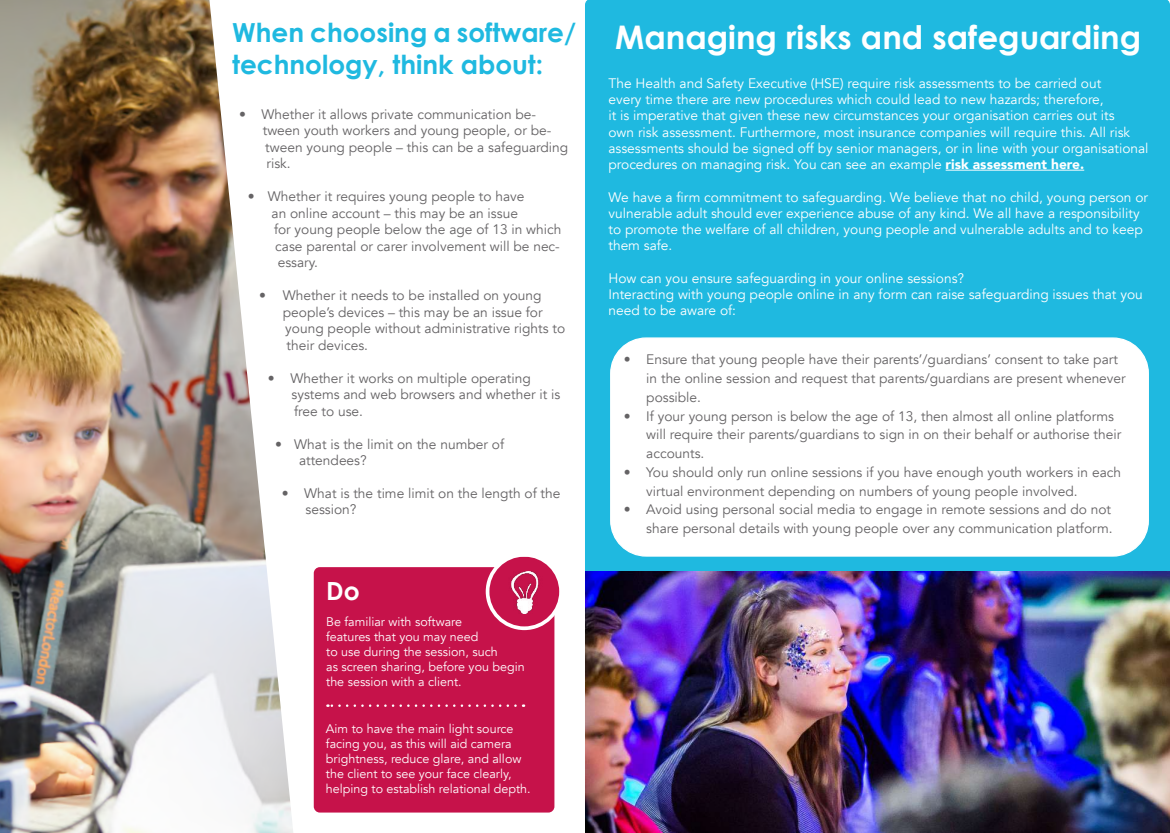
<style>
.page{position:relative;width:1170px;height:833px;background:#fff}
.page>*{position:absolute;margin:0;border:0;box-sizing:border-box;transform-origin:0 0}
.t1{font:700 32.5px "Century Gothic";color:#fff}
.t2{font:700 26.25px/31.5px "Century Gothic";color:#1fb9e0}
.t3{font:700 25px "Century Gothic";color:#fff}
.t4{font:13.75px/16.5px "Avenir";color:#656365}
.t5{font:13.75px/16.2px "Avenir";color:#fff}
.t6{font:12.5px/15px "Avenir";color:#fff}
.t7{font:700 12.5px "Century Gothic";color:#fff}
.s1{font-weight:900}
</style>
<div class="page">
<div style="left:585px;top:0;width:584px;height:571px;background:#1fb9e0"></div>
<img style="left:0;top:0;width:293px;height:833px">
<hr style="left:945px;top:170px;width:139px;height:1px;background:#fff">
<div style="left:314px;top:567px;width:240px;height:245px;background:#c6124a;border-radius:6px"></div>
<svg style="left:485px;top:553px;width:78px;height:77px"></svg>
<div style="left:489px;top:556px;width:70px;height:70px;background:#c6124a;border-radius:50%"></div>
<img style="left:511px;top:571px;width:28px;height:42px">
<svg style="left:327px;top:704px;width:188px;height:3px"></svg>
<div style="left:610px;top:338px;width:538px;height:218px;background:#fff;border-radius:35px"></div>
<div style="left:610px;top:337px;width:538px;height:219px;border:1px solid #fff;border-radius:35px"></div>
<img style="left:585px;top:571px;width:584px;height:262px">
<svg style="left:236px;top:103px;width:304px;height:454px"></svg>
<svg style="left:280px;top:482px;width:260px;height:72px"></svg>
<h2 class="t2" style="left:232px;top:16px;width:345px">When choosing a software/ technology, think about:</h2>
<h1 class="t1" style="left:615px;top:12px;width:527px">Managing risks and safeguarding</h1>
<p class="t5" style="left:608px;top:75px;width:541px">The Health and Safety Executive (HSE) require risk assessments to be carried out<br>every time there are new procedures which could lead to new hazards; therefore,<br>it is imperative that given these new circumstances your organisation carries out its<br>own risk assessment. Furthermore, most insurance companies will require this. All risk assessments should be signed off by senior managers, or in line with your organisational procedures on managing risk. You can see an example <span class="s1">risk assessment here.</span></p>
<p class="t5" style="left:608px;top:189px;width:541px">We have a firm commitment to safeguarding. We believe that no child, young person or vulnerable adult should ever experience abuse of any kind. We all have a responsibility to promote the welfare of all children, young people and vulnerable adults and to keep them safe.</p>
<p class="t5" style="left:608px;top:270px;width:536px">How can you ensure safeguarding in your online sessions?<br>Interacting with young people online in any form can raise safeguarding issues that you need to be aware of:</p>
<p class="t4" style="left:263px;top:106px;width:307px;text-indent:-24px">• Whether it allows private communication be&shy;tween youth workers and young people, or be&shy;tween young people – this can be a safeguarding risk.</p>
<p class="t4" style="left:248px;top:188px;width:278px">• Whether it requires young people to have</p>
<p class="t4" style="left:271px;top:205px;width:248px">an online account – this may be an issue</p>
<p class="t4" style="left:274px;top:221px;width:289px">for young people below the age of 13 in which</p>
<p class="t4" style="left:275px;top:238px;width:286px">case parental or carer involvement will be nec-</p>
<p class="t4" style="left:278px;top:254px;width:42px">essary.</p>
<p class="t4" style="left:283px;top:287px;width:284px;text-indent:-24px">• Whether it needs to be installed on young people’s devices – this may be an issue for young people without administrative rights to their devices.</p>
<p class="t4" style="left:291px;top:370px;width:270px;text-indent:-24px">• Whether it works on multiple operating systems and web browsers and whether it is free to use.</p>
<p class="t4" style="left:299px;top:436px;width:206px;text-indent:-24px">• What is the limit on the number of attendees?</p>
<p class="t4" style="left:305px;top:485px;width:256px;text-indent:-24px">• What is the time limit on the length of the session?</p>
<p class="t7" style="left:1112px;top:183px;width:8px">5</p>
<p class="t4" style="left:646px;top:350px;width:481px;line-height:18.8px;text-indent:-22px">• Ensure that young people have their parents’/guardians’ consent to take part in the online session and request that parents/guardians are present whenever possible.</p>
<p class="t4" style="left:646px;top:407px;width:476px;line-height:18.8px;text-indent:-22px">• If your young person is below the age of 13, then almost all online platforms will require their parents/guardians to sign in on their behalf or authorise their accounts.</p>
<p class="t4" style="left:646px;top:463px;width:476px;line-height:18.8px;text-indent:-22px">• You should only run online sessions if you have enough youth workers in each virtual environment depending on numbers of young people involved.</p>
<p class="t4" style="left:623px;top:500px;width:490px;line-height:18.8px;text-align:right">• Avoid using personal social media to engage in remote sessions and do not share personal details with young people over any communication platform.</p>
<h3 class="t3" style="left:326px;top:572px;width:35px">Do</h3>
<p class="t6" style="left:326px;top:614px;width:200px">Be familiar with software<br>features that you may need<br>to use during the session, such<br>as screen sharing, before you begin the session with a client.</p>
<p class="t6" style="left:326px;top:721px;width:206px">Aim to have the main light source facing you, as this will aid camera brightness, reduce glare, and allow the client to see your face clearly, helping to establish relational depth.</p>
</div>
